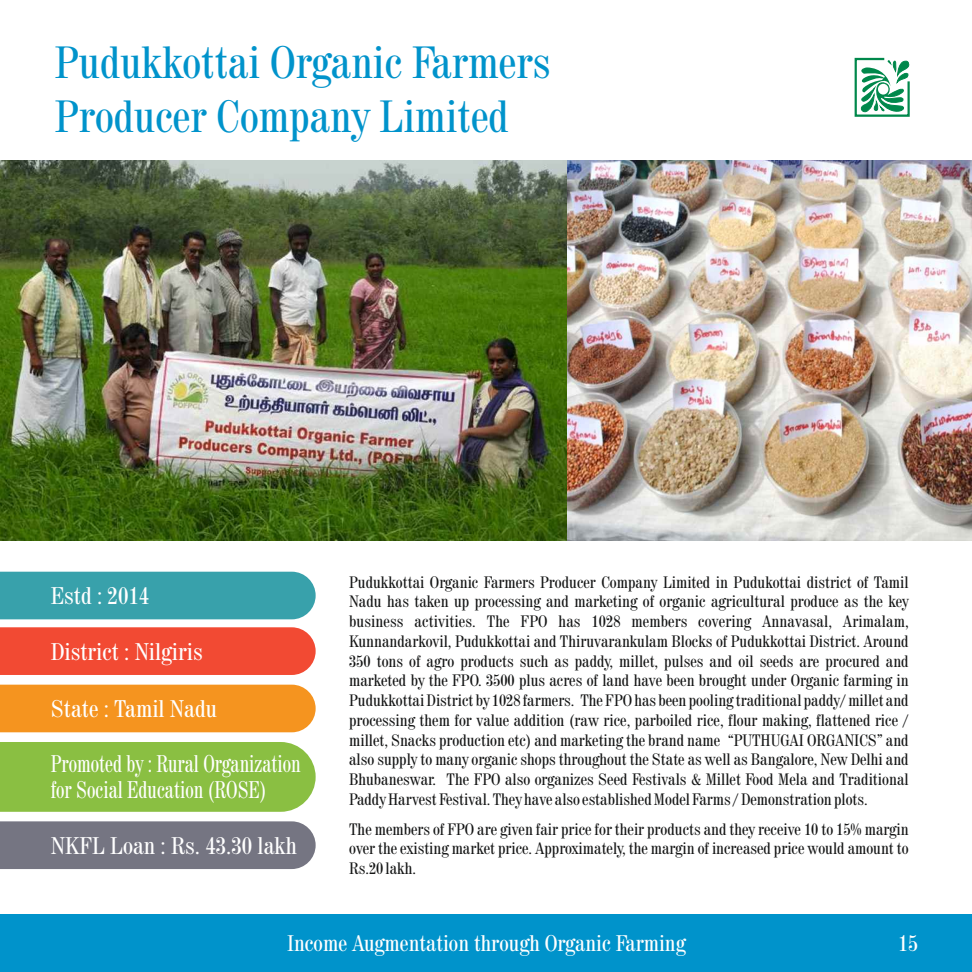
<style>
.page{position:relative;width:972px;height:972px;background:#fff}
.page>*{position:absolute;margin:0;border:0;box-sizing:border-box;transform-origin:0 0}
.t1{font:condensed 45px/53.8px "Century 725 BT";color:#0093cb}
.t2{font:condensed 24px "Century 725 BT";color:#fff}
.t3{font:condensed 24px/25.8px "Century 725 BT";color:#fff;scale:.84 1}
.t4{font:condensed 22.5px "Century 725 BT";color:#fff}
.t5{font:condensed 16.5px/19.8px "Century 725 BT";color:#151616;text-align:justify}
</style>
<div class="page">
<div style="left:0;top:572px;width:316px;height:47px;background:#38a1ab"></div>
<div style="left:0;top:627px;width:316px;height:48px;background:#f24a33"></div>
<div style="left:0;top:685px;width:316px;height:47px;background:#f5941f"></div>
<img style="left:537px;top:160px;width:435px;height:381px">
<img style="left:0;top:160px;width:567px;height:380px">
<svg style="left:854px;top:57px;width:56px;height:60px"></svg>
<div style="left:878px;top:84px;width:10px;height:11px;background:#fff;border-radius:50%"></div>
<div style="left:0;top:914px;width:972px;height:58px;background:#0093cb"></div>
<div style="left:0;top:742px;width:316px;height:70px;background:#8abf42"></div>
<div style="left:0;top:821px;width:316px;height:48px;background:#757582"></div>
<h1 class="t1" style="left:55px;top:39px;width:497px">Pudukkottai Organic Farmers<br>Producer Company Limited</h1>
<h2 class="t2" style="left:51px;top:586px;width:100px">Estd : 2014</h2>
<h2 class="t2" style="left:51px;top:641px;width:153px">District : Nilgiris</h2>
<h2 class="t2" style="left:51px;top:699px;width:168px">State : Tamil Nadu</h2>
<h2 class="t3" style="left:51px;top:753px;width:299px">Promoted by : Rural Organization for Social Education (ROSE)</h2>
<h2 class="t2" style="left:51px;top:835px;width:248px">NKFL Loan : Rs. 43.30 lakh</h2>
<p class="t5" style="left:349px;top:573px;width:561px">Pudukkottai Organic Farmers Producer Company Limited in Pudukottai district of Tamil Nadu has taken up processing and marketing of organic agricultural produce as the key business activities. The FPO has 1028 members covering Annavasal, Arimalam, Kunnandarkovil, Pudukkottai and Thiruvarankulam Blocks of Pudukkottai District. Around 350 tons of agro products such as paddy, millet, pulses and oil seeds are procured and marketed by the FPO. 3500 plus acres of land have been brought under Organic farming in Pudukkottai District by 1028 farmers. The FPO has been pooling traditional paddy/ millet and processing them for value addition (raw rice, parboiled rice, flour making, flattened rice / millet, Snacks production etc) and marketing the brand name “PUTHUGAI ORGANICS” and also supply to many organic shops throughout the State as well as Bangalore, New Delhi and Bhubaneswar. The FPO also organizes Seed Festivals &amp; Millet Food Mela and Traditional Paddy Harvest Festival. They have also established Model Farms / Demonstration plots.</p>
<p class="t5" style="left:349px;top:820px;width:561px">The members of FPO are given fair price for their products and they receive 10 to 15% margin over the existing market price. Approximately, the margin of increased price would amount to Rs.20 lakh.</p>
<h3 class="t4" style="left:287px;top:933px;width:400px">Income Augmentation through Organic Farming</h3>
<h3 class="t4" style="left:898px;top:934px;width:21px">15</h3>
</div>
